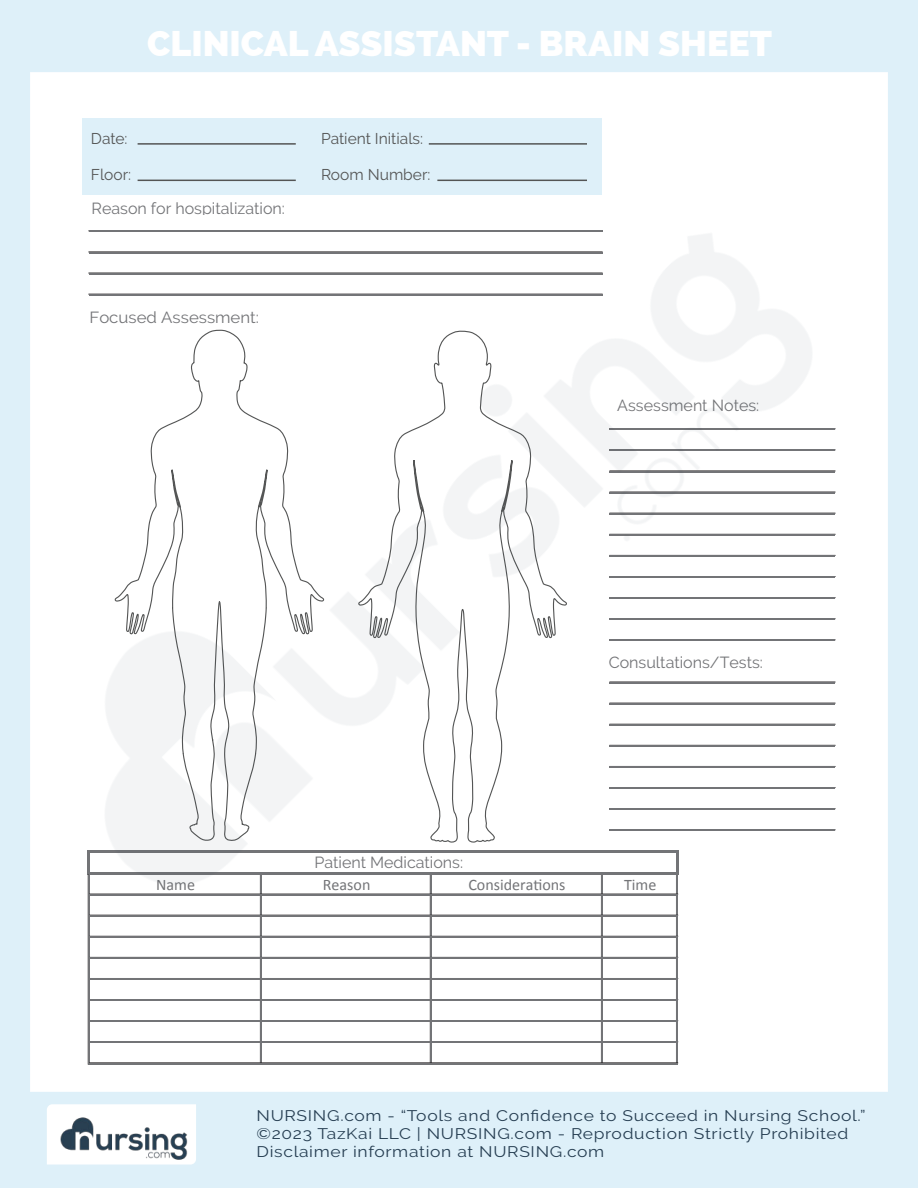
<style>
.page{position:relative;width:918px;height:1188px;background:#fff}
.page>*{position:absolute;margin:0;border:0;box-sizing:border-box;transform-origin:0 0}
.t1{font:800 35.7px "Raleway";color:#fff}
.t2{font:16.05px "Raleway";color:#737477}
.t3{font:16.05px "Calibri";color:#737477}
.t4{font:16.05px "Raleway";color:#737477;scale:1.05 1}
.t5{font:15.6px "Raleway";color:#545555}
.t6{font:15.3px/18.3px "Raleway";letter-spacing:.04em;color:#263e52;scale:1.14 1}
</style>
<div class="page">
<img style="left:0;top:0;width:819px;height:1188px">
<img style="left:48px;top:1060px;width:154px;height:128px">
<h1 class="t1" style="left:147px;top:23px;width:626px">CLINICAL ASSISTANT - BRAIN SHEET</h1>
<p class="t5" style="left:91px;top:132px;width:38px">Date:</p>
<p class="t5" style="left:91px;top:168px;width:42px">Floor:</p>
<p class="t5" style="left:321px;top:132px;width:104px">Patient Initials:</p>
<p class="t5" style="left:321px;top:168px;width:111px">Room Number:</p>
<p class="t2" style="left:92px;top:201px;width:195px">Reason for hospitalization:</p>
<p class="t4" style="left:90px;top:310px;width:163px">Focused Assessment:</p>
<p class="t2" style="left:617px;top:398px;width:144px">Assessment Notes:</p>
<p class="t2" style="left:609px;top:656px;width:156px">Consultations/Tests:</p>
<p class="t2" style="left:314px;top:856px;width:150px">Patient Medications:</p>
<p class="t3" style="left:156px;top:879px;width:40px">Name</p>
<p class="t3" style="left:323px;top:879px;width:49px">Reason</p>
<p class="t3" style="left:468px;top:879px;width:99px">Considerations</p>
<p class="t3" style="left:624px;top:879px;width:34px">Time</p>
<p class="t6" style="left:256px;top:1106px;width:536px">NURSING.com - “Tools and Confidence to Succeed in Nursing School.” ©2023 TazKai LLC | NURSING.com - Reproduction Strictly Prohibited<br>Disclaimer information at NURSING.com</p>
</div>
